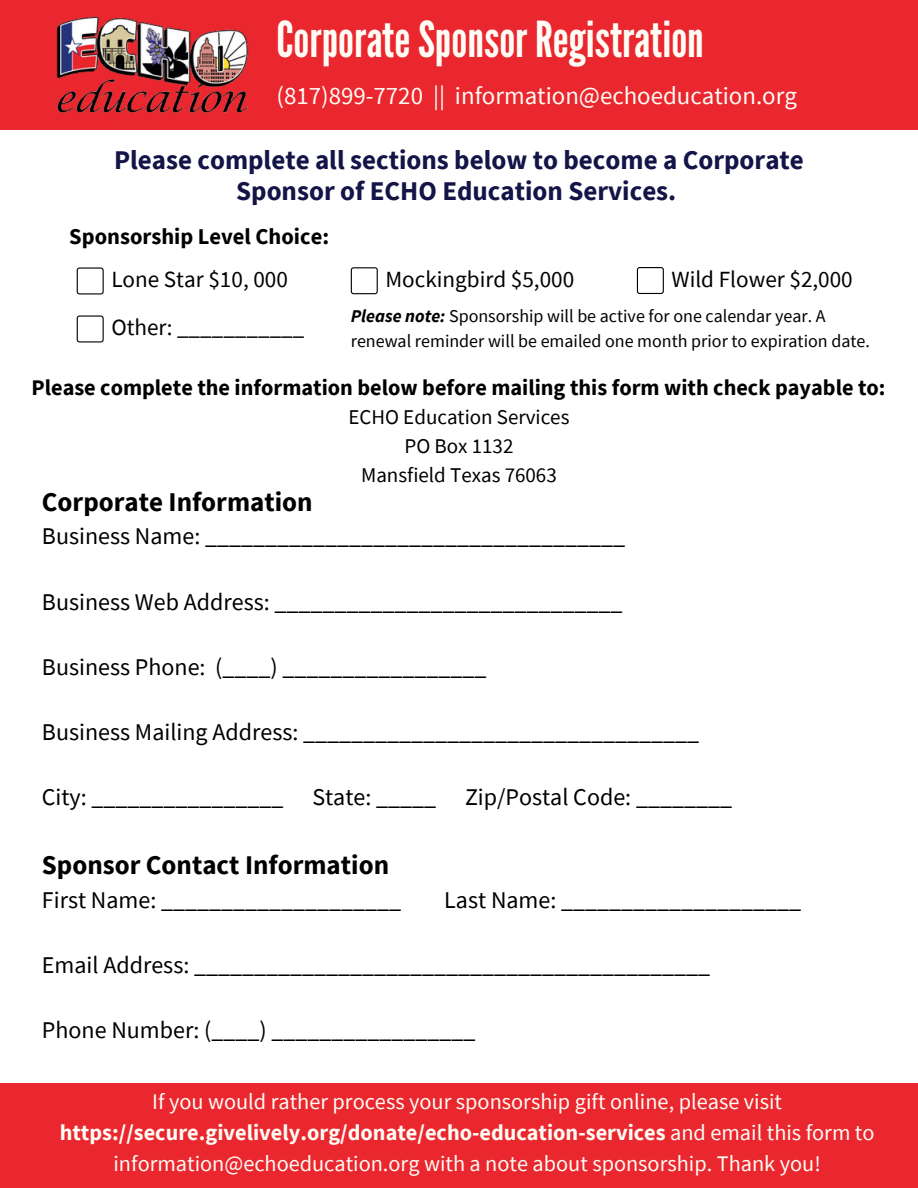
<style>
.page{position:relative;width:918px;height:1188px;background:#fff}
.page>*{position:absolute;margin:0;border:0;box-sizing:border-box;transform-origin:0 0}
.t1{font:49.5px "League Gothic";color:#fffcf5}
.t2{font:700 27px/30.3px "Source Sans Pro";color:#131447;text-align:center}
.t3{font:700 27px "Source Sans Pro";color:#000}
.t4{font:24.9px "Source Sans Pro";color:#fffcf5}
.t5{font:24px "Source Sans Pro";color:#000}
.t6{font:23.1px "Source Sans Pro";color:#000}
.t7{font:700 22.5px "Source Sans Pro";color:#000}
.t8{font:22.35px/31px "Source Sans Pro";color:#fffcf5;text-align:center}
.t9{font:700 22.35px "Source Sans Pro";color:#000}
.t10{font:21px/29.2px "Source Sans Pro";color:#000;text-align:center}
.t11{font:18px/24.8px "Source Sans Pro";color:#000}
.s1{font-weight:700;font-style:italic}
.s2{font-weight:700}
</style>
<div class="page">
<div style="left:0;top:0;width:918px;height:130px;background:#ea262e"></div>
<img style="left:56px;top:16px;width:192px;height:97px">
<svg style="left:77px;top:267px;width:27px;height:27px"></svg>
<svg style="left:351px;top:267px;width:27px;height:27px"></svg>
<svg style="left:637px;top:267px;width:27px;height:27px"></svg>
<svg style="left:77px;top:315px;width:27px;height:27px"></svg>
<div style="left:0;top:1083px;width:918px;height:105px;background:#ea262e"></div>
<h5 class="t1" style="left:276px;top:11px;width:429px">CorporateSponsorRegistration</h5>
<h5 class="t4" style="left:276px;top:79px;width:522px">(817)899-7720 || information@echoeducation.org</h5>
<p class="t2" style="left:114px;top:145px;width:691px">Please complete all sections below to become a Corporate<br>Sponsor of ECHO Education Services.</p>
<h5 class="t7" style="left:69px;top:222px;width:261px">Sponsorship Level Choice:</h5>
<p class="t6" style="left:111px;top:265px;width:178px">Lone Star $10, 000</p>
<h4 class="t6" style="left:385px;top:264px;width:190px">Mockingbird $5,000</h4>
<h6 class="t6" style="left:672px;top:264px;width:183px">Wild Flower $2,000</h6>
<h5 class="t6" style="left:111px;top:313px;width:195px">Other: ___________</h5>
<h5 class="t11" style="left:351px;top:304px;width:521px"><span class="s1">Please note:</span> Sponsorship will be active for one calendar year. A renewal reminder will be emailed one month prior to expiration date.</h5>
<h5 class="t9" style="left:31px;top:373px;width:856px">Please complete the information below before mailing this form with check payable to:</h5>
<h1 class="t10" style="left:348px;top:402px;width:223px">ECHO Education Services<br>PO Box 1132<br>Mansfield Texas 76063</h1>
<h3 class="t3" style="left:42px;top:484px;width:272px">Corporate Information</h3>
<h3 class="t5" style="left:42px;top:521px;width:585px">Business Name: ___________________________________</h3>
<h2 class="t5" style="left:42px;top:586px;width:582px">Business Web Address: _____________________________</h2>
<h4 class="t5" style="left:42px;top:651px;width:446px">Business Phone: (____) _________________</h4>
<p class="t5" style="left:42px;top:716px;width:659px">Business Mailing Address: _________________________________</p>
<h5 class="t5" style="left:42px;top:782px;width:692px">City: ________________ State: _____ Zip/Postal Code: ________</h5>
<p class="t3" style="left:42px;top:847px;width:349px">Sponsor Contact Information</p>
<p class="t5" style="left:42px;top:884px;width:361px">First Name: ____________________</p>
<p class="t5" style="left:444px;top:884px;width:358px">Last Name: ____________________</p>
<h5 class="t5" style="left:42px;top:949px;width:670px">Email Address: ___________________________________________</h5>
<p class="t5" style="left:42px;top:1015px;width:435px">Phone Number: (____) _________________</p>
<h5 class="t8" style="left:60px;top:1085px;width:816px">If you would rather process your sponsorship gift online, please visit <span class="s2">https://secure.givelively.org/donate/echo-education-services</span> and email this form to information@echoeducation.org with a note about sponsorship. Thank you!</h5>
</div>
